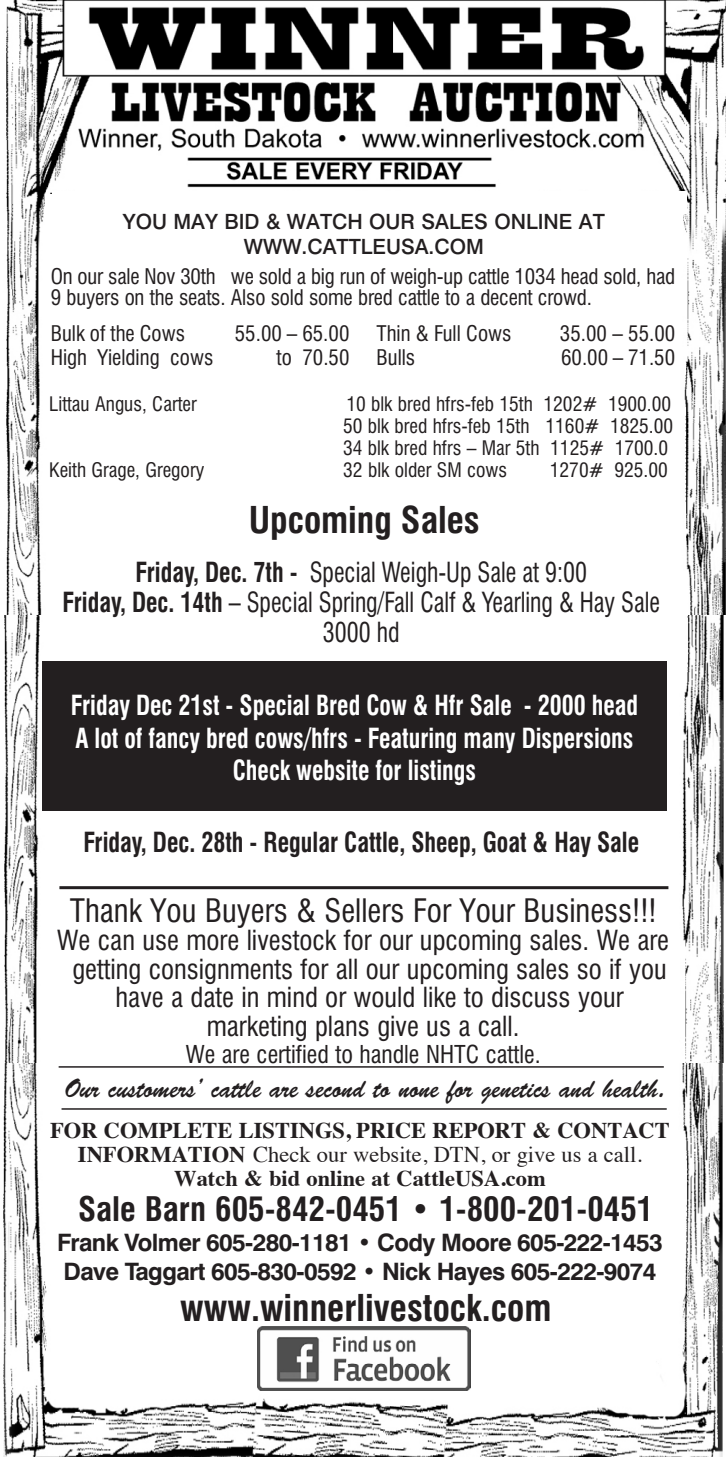
<style>
.page{position:relative;width:726px;height:1458px;background:#fff}
.page>*{position:absolute;margin:0;border:0;box-sizing:border-box;transform-origin:0 0}
.t1{font:700 condensed 36px "Swiss 721 BT";color:#231f20}
.t2{font:700 condensed 33px "Swiss 721 BT";color:#231f20}
.t3{font:condensed 31.5px "Swiss 721 BT";color:#231f20}
.t4{font:condensed 27px/28.5px "Swiss 721 BT";color:#231f20;text-align:center}
.t5{font:700 condensed 27px "Swiss 721 BT";color:#fff;scale:.89 1}
.t6{font:condensed 27px/30px "Swiss 721 BT";color:#231f20;text-align:center;scale:.89 1}
.t7{font:27px "Brush Script Std";color:#231f20;scale:.88 1}
.t8{font:700 condensed 27px "Swiss 721 BT";color:#231f20;scale:.89 1}
.t9{font:700 24px "Swiss 721 BT";letter-spacing:-.025em;color:#231f20}
.t10{font:condensed 24px "Swiss 721 BT";color:#231f20}
.t11{font:700 22.5px/24.3px "Times";color:#231f20;text-align:center}
.t12{font:condensed 21px/21px "Swiss 721 BT";letter-spacing:-.01em;color:#231f20}
.t13{font:500 21px "Swiss 721 BT";color:#231f20}
.t14{font:condensed 19.5px "Swiss 721 BT";color:#231f20}
.s1{font-weight:700}
.s2{font-weight:400}
</style>
<div class="page">
<img style="left:3px;top:1063px;width:720px;height:394px">
<img style="left:4px;top:615px;width:720px;height:448px">
<img style="left:6px;top:0;width:720px;height:615px">
<div style="left:52px;top:191px;width:634px;height:22px;background:#fff"></div>
<div style="left:45px;top:194px;width:637px;height:69px;background:#fff"></div>
<hr style="left:59px;top:886px;width:609px;height:3px;background:#231f20">
<hr style="left:59px;top:1066px;width:605px;height:2px;background:#231f20">
<hr style="left:62px;top:1108px;width:605px;height:2px;background:#231f20">
<svg style="left:252px;top:1325px;width:222px;height:68px"></svg>
<img style="left:258px;top:1326px;width:212px;height:64px">
<div style="left:42px;top:661px;width:625px;height:149px;background:#231f20"></div>
<p class="t13" style="left:123px;top:208px;width:483px">YOU MAY BID &amp; WATCH OUR SALES ONLINE AT</p>
<p class="t13" style="left:244px;top:233px;width:242px">WWW.CATTLEUSA.COM</p>
<p class="t12" style="left:51px;top:266px;width:626px">On our sale Nov 30th we sold a big run of weigh-up cattle 1034 head sold, had<br>9 buyers on the seats. Also sold some bred cattle to a decent crowd.</p>
<p class="t12" style="left:51px;top:323px;width:136px">Bulk of the Cows</p>
<p class="t12" style="left:235px;top:323px;width:116px">55.00 – 65.00</p>
<p class="t12" style="left:51px;top:347px;width:164px">High Yielding cows</p>
<p class="t12" style="left:277px;top:347px;width:74px">to 70.50</p>
<p class="t12" style="left:376px;top:323px;width:137px">Thin &amp; Full Cows</p>
<p class="t12" style="left:560px;top:323px;width:117px">35.00 – 55.00</p>
<p class="t12" style="left:376px;top:347px;width:40px">Bulls</p>
<p class="t12" style="left:561px;top:347px;width:116px">60.00 – 71.50</p>
<p class="t14" style="left:49px;top:392px;width:149px">Littau Angus, Carter</p>
<p class="t14" style="left:346px;top:392px;width:326px">10 blk bred hfrs-feb 15th 1202# 1900.00</p>
<p class="t14" style="left:343px;top:414px;width:332px">50 blk bred hfrs-feb 15th 1160# 1825.00</p>
<p class="t14" style="left:343px;top:436px;width:327px">34 blk bred hfrs – Mar 5th 1125# 1700.0</p>
<p class="t14" style="left:49px;top:458px;width:157px">Keith Grage, Gregory</p>
<p class="t14" style="left:343px;top:458px;width:165px">32 blk older SM cows</p>
<p class="t14" style="left:550px;top:458px;width:119px">1270# 925.00</p>
<p class="t1" style="left:249px;top:498px;width:233px">Upcoming Sales</p>
<p class="t6" style="left:136px;top:557px;width:509px"><span class="s1">Friday, Dec. 7th -</span> Special Weigh-Up Sale at 9:00</p>
<p class="t6" style="left:62px;top:587px;width:673px"><span class="s1">Friday, Dec. 14th</span> – Special Spring/Fall Calf &amp; Yearling &amp; Hay Sale<br>3000 hd</p>
<p class="t5" style="left:71px;top:689px;width:639px">Friday Dec 21st - Special Bred Cow &amp; Hfr Sale - 2000 head</p>
<p class="t5" style="left:75px;top:722px;width:629px">A lot of fancy bred cows/hfrs - Featuring many Dispersions</p>
<p class="t5" style="left:233px;top:754px;width:275px">Check website for listings</p>
<p class="t8" style="left:83px;top:826px;width:626px">Friday, Dec. 28th - Regular Cattle, Sheep, Goat &amp; Hay Sale</p>
<p class="t3" style="left:70px;top:891px;width:589px">Thank You Buyers &amp; Sellers For Your Business!!!</p>
<p class="t4" style="left:57px;top:926px;width:613px">We can use more livestock for our upcoming sales. We are getting consignments for all our upcoming sales so if you have a date in mind or would like to discuss your</p>
<p class="t4" style="left:207px;top:1012px;width:314px">marketing plans give us a call.</p>
<p class="t10" style="left:186px;top:1040px;width:356px">We are certified to handle NHTC cattle.</p>
<p class="t7" style="left:65px;top:1073px;width:684px">Our customers’ cattle are second to none for genetics and health.</p>
<p class="t11" style="left:50px;top:1115px;width:621px">FOR COMPLETE LISTINGS, PRICE REPORT &amp; CONTACT<br>INFORMATION <span class="s2">Check our website, DTN, or give us a call.</span></p>
<p class="t11" style="left:174px;top:1164px;width:373px">Watch &amp; bid online at CattleUSA.com</p>
<p class="t2" style="left:78px;top:1189px;width:577px">Sale Barn 605-842-0451 • 1-800-201-0451</p>
<p class="t9" style="left:57px;top:1228px;width:607px">Frank Volmer 605-280-1181 • Cody Moore 605-222-1453</p>
<p class="t9" style="left:64px;top:1257px;width:594px">Dave Taggart 605-830-0592 • Nick Hayes 605-222-9074</p>
<p class="t1" style="left:180px;top:1286px;width:373px">www.winnerlivestock.com</p>
</div>
